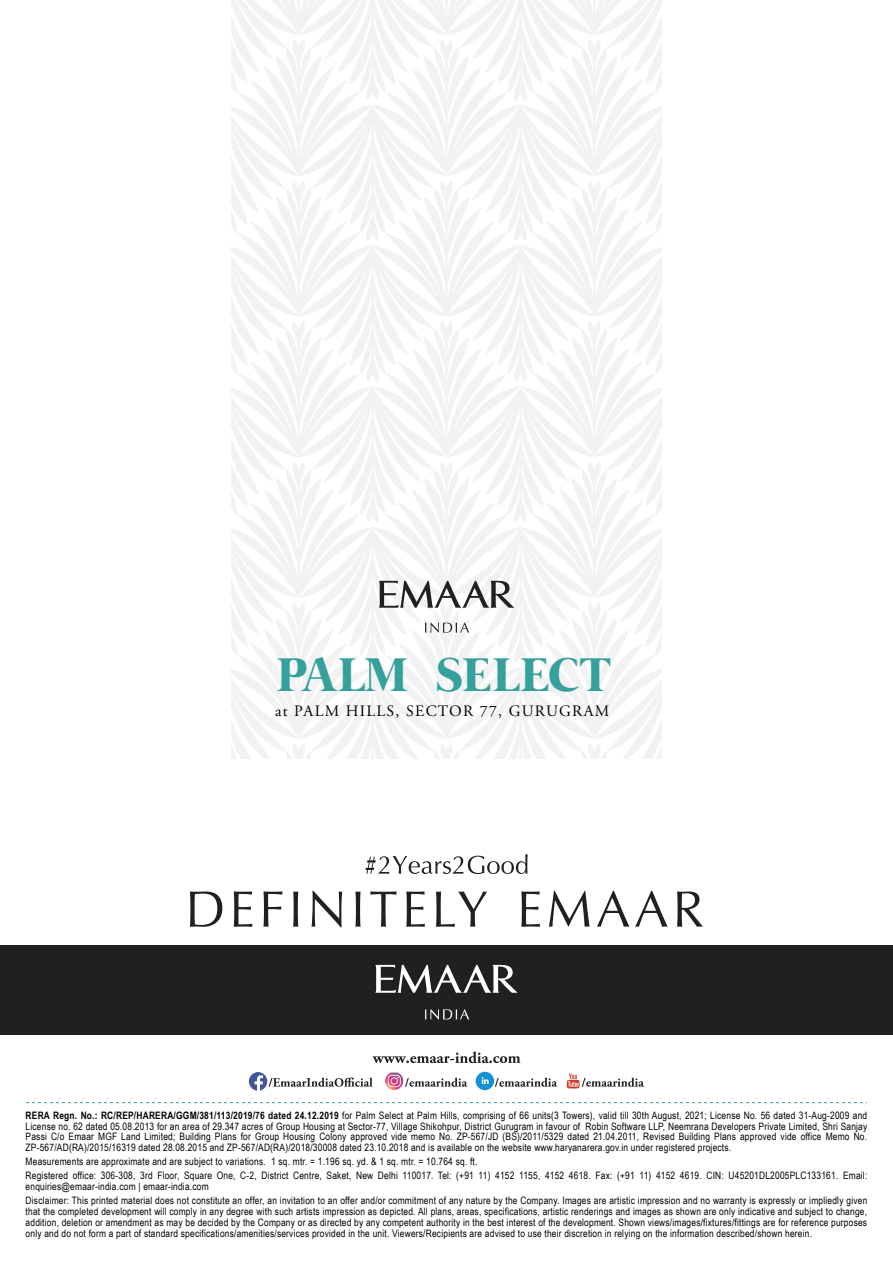
<style>
.page{position:relative;width:893px;height:1263px;background:#fff}
.page>*{position:absolute;margin:0;border:0;box-sizing:border-box;transform-origin:0 0}
.t1{font:700 48.6px "Mermaid";letter-spacing:.01em;color:#36a09c}
.t2{font:15.9px "Adobe Garamond Pro";letter-spacing:.08em;color:#000}
.t3{font:10.2px/10.9px "Arial Narrow";letter-spacing:.02em;color:#000;text-align:justify}
.s1{font-weight:700}
</style>
<div class="page">
<svg style="left:231px;top:0;width:431px;height:758px"></svg>
<div style="left:0;top:946px;width:893px;height:89px;background:#221f20"></div>
<svg style="left:375px;top:964px;width:143px;height:29px"></svg>
<svg style="left:425px;top:1009px;width:44px;height:10px"></svg>
<svg style="left:365px;top:854px;width:163px;height:20px"></svg>
<svg style="left:190px;top:891px;width:32px;height:36px"></svg>
<svg style="left:234px;top:891px;width:18px;height:36px"></svg>
<svg style="left:264px;top:891px;width:18px;height:36px"></svg>
<svg style="left:293px;top:891px;width:5px;height:36px"></svg>
<svg style="left:312px;top:891px;width:30px;height:36px"></svg>
<svg style="left:355px;top:891px;width:5px;height:36px"></svg>
<svg style="left:370px;top:891px;width:27px;height:36px"></svg>
<svg style="left:406px;top:891px;width:19px;height:36px"></svg>
<svg style="left:436px;top:891px;width:51px;height:36px"></svg>
<svg style="left:521px;top:891px;width:19px;height:36px"></svg>
<svg style="left:549px;top:891px;width:40px;height:36px"></svg>
<svg style="left:597px;top:891px;width:32px;height:36px"></svg>
<svg style="left:635px;top:891px;width:33px;height:36px"></svg>
<svg style="left:677px;top:891px;width:26px;height:36px"></svg>
<svg style="left:373px;top:1051px;width:147px;height:12px"></svg>
<img style="left:385px;top:1072px;width:16px;height:18px">
<svg style="left:249px;top:1072px;width:124px;height:19px"></svg>
<svg style="left:388px;top:1075px;width:79px;height:12px"></svg>
<svg style="left:476px;top:1072px;width:81px;height:18px"></svg>
<svg style="left:567px;top:1073px;width:77px;height:15px"></svg>
<svg style="left:26px;top:1102px;width:841px;height:1px"></svg>
<h1 class="t1" style="left:277px;top:646px;width:335px">PALM SELECT</h1>
<h2 class="t2" style="left:275px;top:704px;width:336px">at PALM HILLS, SECTOR 77, GURUGRAM</h2>
<p class="t3" style="left:26px;top:1110px;width:843px"><span class="s1">RERA Regn. No.: RC/REP/HARERA/GGM/381/113/2019/76 dated 24.12.2019</span> for Palm Select at Palm Hills, comprising of 66 units(3 Towers), valid till 30th August, 2021; License No. 56 dated 31-Aug-2009 and License no. 62 dated 05.08.2013 for an area of 29.347 acres of Group Housing at Sector-77, Village Shikohpur, District Gurugram in favour of Robin Software LLP, Neemrana Developers Private Limited, Shri Sanjay Passi C/o Emaar MGF Land Limited; Building Plans for Group Housing Colony approved vide memo No. ZP-567/JD (BS)/2011/5329 dated 21.04.2011, Revised Building Plans approved vide office Memo No.<br>ZP-567/AD(RA)/2015/16319 dated 28.08.2015 and ZP-567/AD(RA)/2018/30008 dated 23.10.2018 and is available on the website www.haryanarera.gov.in under registered projects.</p>
<p class="t3" style="left:26px;top:1156px;width:843px;line-height:14px">Measurements are approximate and are subject to variations. 1 sq. mtr. = 1.196 sq. yd. &amp; 1 sq. mtr. = 10.764 sq. ft.<br>Registered office: 306-308, 3rd Floor, Square One, C-2, District Centre, Saket, New Delhi 110017. Tel: (+91 11) 4152 1155, 4152 4618. Fax: (+91 11) 4152 4619. CIN: U45201DL2005PLC133161. Email:</p>
<p class="t3" style="left:26px;top:1180px;width:843px;line-height:14px">enquiries@emaar-india.com | emaar-india.com<br>Disclaimer: This printed material does not constitute an offer, an invitation to an offer and/or commitment of any nature by the Company. Images are artistic impression and no warranty is expressly or impliedly given</p>
<p class="t3" style="left:26px;top:1207px;width:843px">that the completed development will comply in any degree with such artists impression as depicted. All plans, areas, specifications, artistic renderings and images as shown are only indicative and subject to change, addition, deletion or amendment as may be decided by the Company or as directed by any competent authority in the best interest of the development. Shown views/images/fixtures/fittings are for reference purposes only and do not form a part of standard specifications/amenities/services provided in the unit. Viewers/Recipients are advised to use their discretion in relying on the information described/shown herein.</p>
</div>
